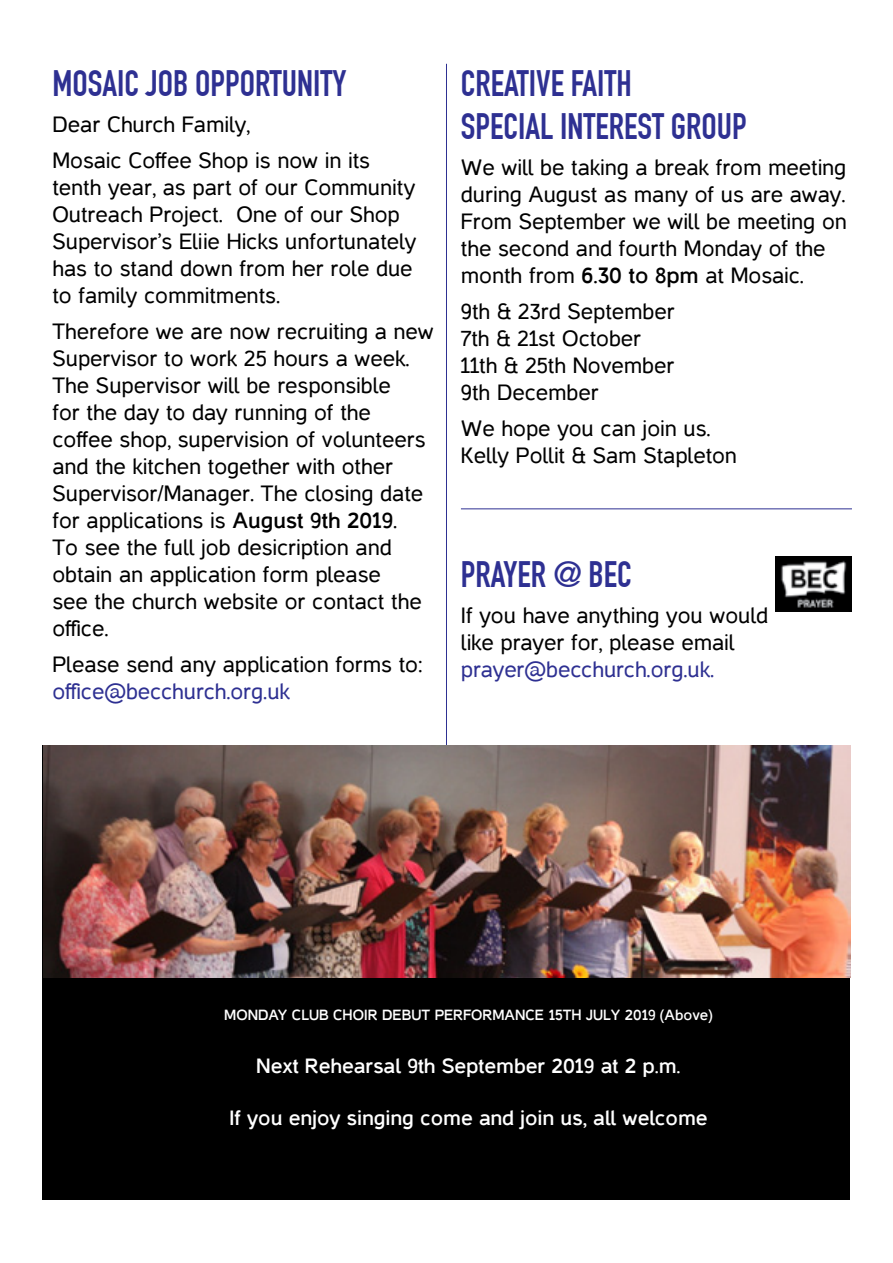
<style>
.page{position:relative;width:893px;height:1263px;background:#fff}
.page>*{position:absolute;margin:0;border:0;box-sizing:border-box;transform-origin:0 0}
.t1{font:700 36px "DIN Condensed";color:#2e3092}
.t2{font:22.5px/27px "Casper";color:#000}
.t3{font:22.5px "Casper";color:#2e3092}
.t4{font:700 21px "Casper";color:#fff}
.t5{font:700 15px "Casper";color:#fff}
.s1{font-weight:700}
</style>
<div class="page">
<hr style="left:446px;top:64px;width:1px;height:681px;background:#2e3092">
<hr style="left:461px;top:508px;width:391px;height:1px;background:#2e3092">
<img style="left:775px;top:556px;width:76px;height:56px">
<div style="left:43px;top:745px;width:807px;height:454px;background:#000"></div>
<img style="left:43px;top:745px;width:808px;height:233px">
<h1 class="t1" style="left:52px;top:62px;width:295px">MOSAIC JOB OPPORTUNITY</h1>
<p class="t2" style="left:52px;top:106px;width:319px;line-height:36px">Dear Church Family,<br>Mosaic Coffee Shop is now in its</p>
<p class="t2" style="left:52px;top:174px;width:365px">tenth year, as part of our Community Outreach Project. One of our Shop Supervisor’s Eliie Hicks unfortunately has to stand down from her role due to family commitments.</p>
<p class="t2" style="left:52px;top:318px;width:383px">Therefore we are now recruiting a new Supervisor to work 25 hours a week.<br>The Supervisor will be responsible<br>for the day to day running of the coffee shop, supervision of volunteers and the kitchen together with other Supervisor/Manager. The closing date for applications is <span class="s1">August 9th 2019</span>.<br>To see the full job desicription and obtain an application form please<br>see the church website or contact the office.</p>
<p class="t2" style="left:52px;top:651px;width:372px">Please send any application forms to:</p>
<p class="t3" style="left:52px;top:679px;width:239px">office@becchurch.org.uk</p>
<h1 class="t1" style="left:461px;top:62px;width:28px">CREATIVE</h1>
<h1 class="t1" style="left:571px;top:62px;width:25px">FAITH</h1>
<h1 class="t1" style="left:461px;top:106px;width:43px">SPECIAL</h1>
<h1 class="t1" style="left:560px;top:106px;width:22px">INTEREST</h1>
<h1 class="t1" style="left:671px;top:106px;width:77px">GROUP</h1>
<p class="t2" style="left:461px;top:154px;width:387px">We will be taking a break from meeting during August as many of us are away.<br>From September we will be meeting on the second and fourth Monday of the month from <span class="s1">6.30 to 8pm</span> at Mosaic.</p>
<p class="t2" style="left:461px;top:298px;width:215px">9th &amp; 23rd September<br>7th &amp; 21st October<br>11th &amp; 25th November<br>9th December</p>
<p class="t2" style="left:461px;top:415px;width:278px">We hope you can join us.<br>Kelly Pollit &amp; Sam Stapleton</p>
<h1 class="t1" style="left:461px;top:553px;width:172px">PRAYER @ BEC</h1>
<p class="t2" style="left:461px;top:601px;width:309px">If you have anything you would like prayer for, please email</p>
<p class="t3" style="left:461px;top:657px;width:255px">prayer@becchurch.org.uk.</p>
<p class="t5" style="left:224px;top:1007px;width:490px">MONDAY CLUB CHOIR DEBUT PERFORMANCE 15TH JULY 2019 (Above)</p>
<p class="t4" style="left:256px;top:1054px;width:426px">Next Rehearsal 9th September 2019 at 2 p.m.</p>
<p class="t4" style="left:229px;top:1106px;width:480px">If you enjoy singing come and join us, all welcome</p>
</div>
